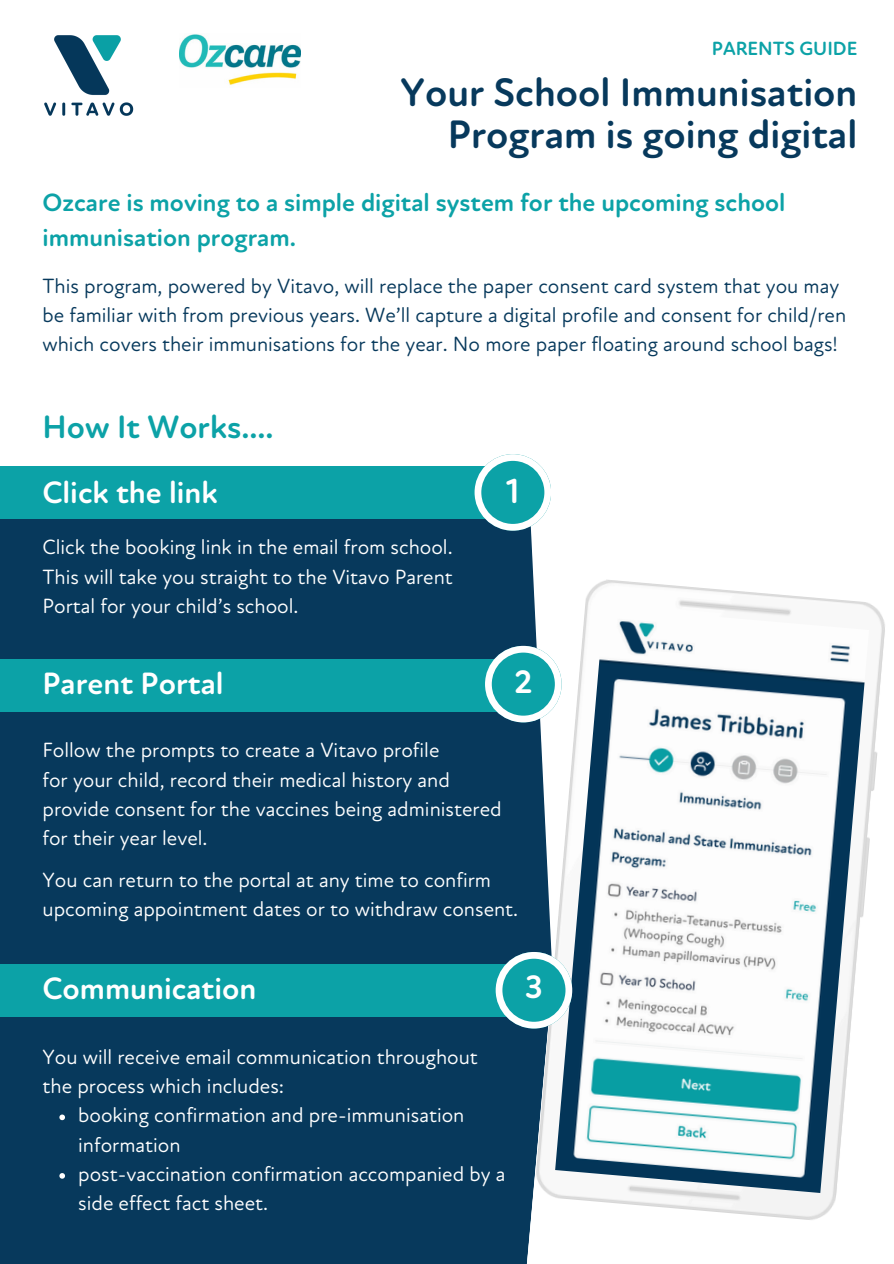
<style>
.page{position:relative;width:894px;height:1264px;background:#fff}
.page>*{position:absolute;margin:0;border:0;box-sizing:border-box;transform-origin:0 0}
.t1{font:700 40.5px/42.8px "Atten Round New";color:#07395c;text-align:right}
.t2{font:700 35.25px "Atten Round New";color:#fff}
.t3{font:700 33px "Atten Round New";color:#0ca2a7}
.t4{font:700 33px "Atten Round New";color:#fff}
.t5{font:700 31.5px "Atten Round New";color:#fff}
.t6{font:700 25.5px/35px "Atten Round New";color:#0ca2a7}
.t7{font:21px/29.2px "Atten Round New";color:#fff}
.t8{font:21px/29px "Atten Round New";color:#07395c}
.t9{font:700 19.5px "Atten Round New";color:#0ca2a7}
</style>
<div class="page">
<div style="left:0;top:518px;width:534px;height:418px;background:#07395c"></div>
<div style="left:0;top:936px;width:534px;height:327px;background:#07395c"></div>
<img style="left:44px;top:35px;width:90px;height:81px">
<div style="left:0;top:466px;width:512px;height:52px;background:#0ca2a7"></div>
<svg style="left:474px;top:454px;width:77px;height:76px"></svg>
<div style="left:0;top:659px;width:523px;height:52px;background:#0ca2a7"></div>
<div style="left:0;top:964px;width:534px;height:52px;background:#0ca2a7"></div>
<img style="left:534px;top:579px;width:351px;height:641px">
<img style="left:555px;top:607px;width:313px;height:585px">
<svg style="left:485px;top:646px;width:76px;height:76px"></svg>
<svg style="left:495px;top:951px;width:77px;height:77px"></svg>
<img style="left:180px;top:34px;width:120px;height:51px">
<svg style="left:59px;top:1114px;width:6px;height:6px"></svg>
<svg style="left:59px;top:1172px;width:6px;height:6px"></svg>
<p class="t9" style="left:711px;top:37px;width:147px">PARENTS GUIDE</p>
<h2 class="t1" style="left:400px;top:71px;width:458px">Your School Immunisation<br>Program is going digital</h2>
<p class="t6" style="left:42px;top:185px;width:744px">Ozcare is moving to a simple digital system for the upcoming school immunisation program.</p>
<p class="t8" style="left:42px;top:272px;width:805px">This program, powered by Vitavo, will replace the paper consent card system that you may be familiar with from previous years. We’ll capture a digital profile and consent for child/ren which covers their immunisations for the year. No more paper floating around school bags!</p>
<p class="t3" style="left:42px;top:408px;width:233px">How It Works....</p>
<p class="t5" style="left:42px;top:474px;width:177px">Click the link</p>
<p class="t7" style="left:42px;top:533px;width:412px;text-align:justify">Click the booking link in the email from school.<br>This will take you straight to the Vitavo Parent Portal for your child’s school.</p>
<h1 class="t5" style="left:42px;top:664px;width:182px">Parent Portal</h1>
<p class="t2" style="left:506px;top:470px;width:15px">1</p>
<p class="t4" style="left:514px;top:663px;width:19px">2</p>
<h3 class="t7" style="left:42px;top:736px;width:398px">Follow the prompts to create a Vitavo profile</h3>
<p class="t7" style="left:42px;top:765px;width:409px">for your child, record their medical history and</p>
<h2 class="t7" style="left:42px;top:794px;width:460px">provide consent for the vaccines being administered for their year level.</h2>
<h2 class="t7" style="left:42px;top:865px;width:477px">You can return to the portal at any time to confirm upcoming appointment dates or to withdraw consent.</h2>
<p class="t5" style="left:42px;top:969px;width:215px">Communication</p>
<p class="t7" style="left:42px;top:1042px;width:437px">You will receive email communication throughout</p>
<p class="t7" style="left:42px;top:1071px;width:243px">the process which includes:</p>
<p class="t7" style="left:78px;top:1101px;width:387px">booking confirmation and pre-immunisation information</p>
<h2 class="t7" style="left:78px;top:1159px;width:428px">post-vaccination confirmation accompanied by a side effect fact sheet.</h2>
<h4 class="t4" style="left:525px;top:968px;width:19px">3</h4>
</div>
